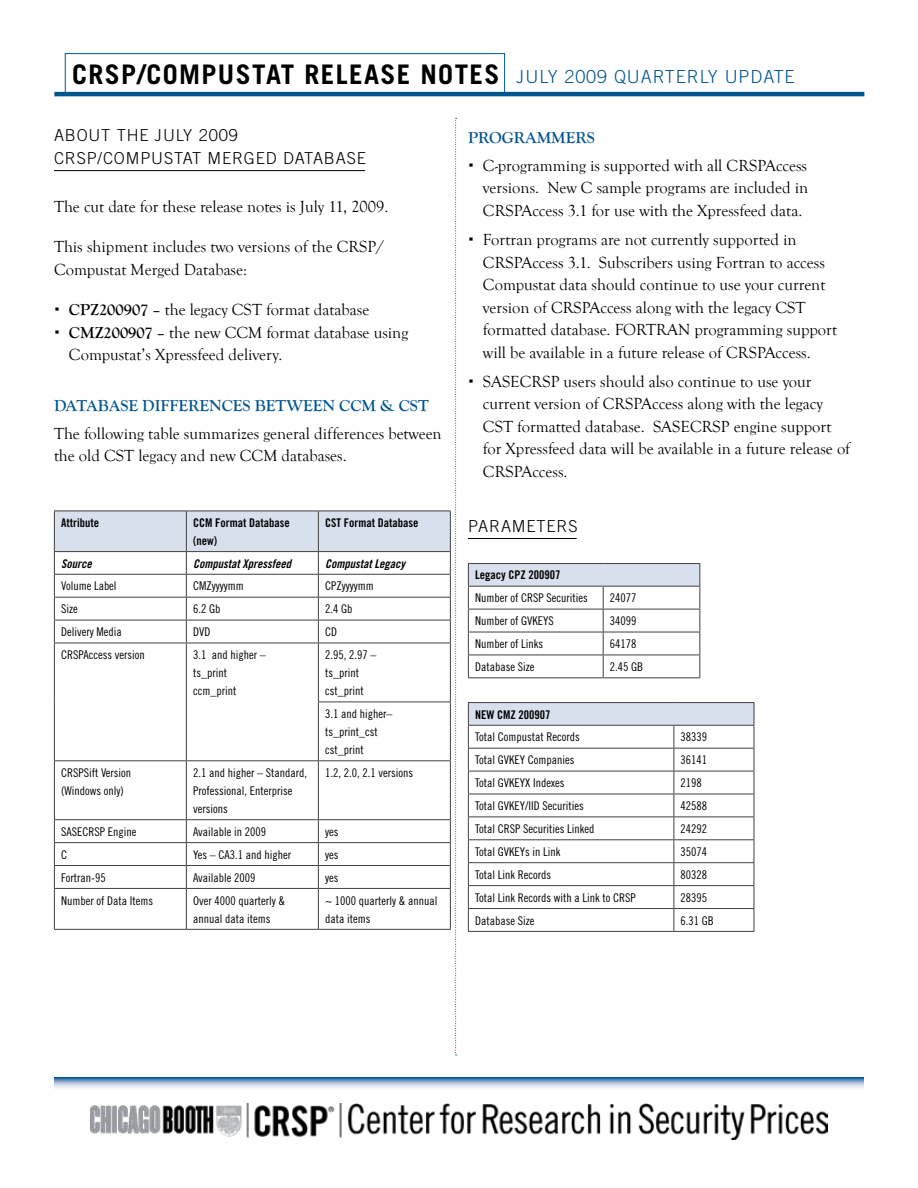
<style>
.page{position:relative;width:918px;height:1188px;background:#fff}
.page>*{position:absolute;margin:0;border:0;box-sizing:border-box;transform-origin:0 0}
.t1{font:700 27px "Trade Gothic";letter-spacing:.05em;color:#000}
.t2{font:16.5px/22.5px "Goudy Old Style T";color:#000}
.t3{font:300 16.5px/22.5px "Trade Gothic";letter-spacing:.05em;color:#000}
.t4{font:700 16.5px "Goudy Old Style T";color:#00558f}
.t5{font:12px/18px "Trade Gothic Cond Eighteen";color:#000}
.t6{font:12px/18px "Trade Gothic Bold Cond Twenty";color:#000}
.t7{font:12px "Trade Gothic Bold Cond Twenty Obl";color:#000}
.s1{font-weight:300;font-size:18px;color:#00558f}
.s2{font-weight:700}
</style>
<div class="page">
<svg style="left:54px;top:1077px;width:810px;height:11px;background:#92b0cf"></svg>
<div style="left:65px;top:53px;width:440px;height:41px;border:1px solid #00558f"></div>
<hr style="left:54px;top:92px;width:810px;height:4px;background:#00558f">
<img style="left:91px;top:1104px;width:737px;height:36px">
<hr style="left:468px;top:538px;width:109px;height:1px;background:#000">
<div style="left:468px;top:564px;width:232px;height:22px;background:#d9e0ed"></div>
<hr style="left:468px;top:563px;width:135px;height:1px;background:#414042">
<hr style="left:603px;top:563px;width:97px;height:1px;background:#414042">
<hr style="left:468px;top:586px;width:135px;height:1px;background:#414042">
<hr style="left:603px;top:586px;width:97px;height:1px;background:#414042">
<hr style="left:468px;top:609px;width:135px;height:1px;background:#414042">
<hr style="left:603px;top:609px;width:97px;height:1px;background:#414042">
<hr style="left:468px;top:632px;width:135px;height:1px;background:#414042">
<hr style="left:603px;top:632px;width:97px;height:1px;background:#414042">
<hr style="left:468px;top:655px;width:135px;height:1px;background:#414042">
<svg style="left:468px;top:564px;width:1px;height:113px"></svg>
<hr style="left:603px;top:655px;width:97px;height:1px;background:#414042">
<svg style="left:603px;top:587px;width:1px;height:90px"></svg>
<svg style="left:699px;top:564px;width:1px;height:113px"></svg>
<hr style="left:468px;top:677px;width:135px;height:1px;background:#414042">
<hr style="left:603px;top:677px;width:97px;height:1px;background:#414042">
<div style="left:468px;top:703px;width:286px;height:22px;background:#d9e0ed"></div>
<hr style="left:468px;top:771px;width:206px;height:1px;background:#414042">
<hr style="left:674px;top:771px;width:80px;height:1px;background:#414042">
<hr style="left:468px;top:794px;width:206px;height:1px;background:#414042">
<hr style="left:674px;top:794px;width:80px;height:1px;background:#414042">
<hr style="left:468px;top:817px;width:206px;height:1px;background:#414042">
<hr style="left:674px;top:817px;width:80px;height:1px;background:#414042">
<hr style="left:468px;top:839px;width:206px;height:1px;background:#414042">
<hr style="left:674px;top:839px;width:80px;height:1px;background:#414042">
<hr style="left:468px;top:862px;width:206px;height:1px;background:#414042">
<hr style="left:674px;top:862px;width:80px;height:1px;background:#414042">
<hr style="left:468px;top:885px;width:206px;height:1px;background:#414042">
<hr style="left:674px;top:885px;width:80px;height:1px;background:#414042">
<hr style="left:468px;top:908px;width:206px;height:1px;background:#414042">
<hr style="left:674px;top:908px;width:80px;height:1px;background:#414042">
<svg style="left:674px;top:726px;width:1px;height:205px"></svg>
<hr style="left:468px;top:931px;width:206px;height:1px;background:#414042">
<hr style="left:674px;top:931px;width:80px;height:1px;background:#414042">
<hr style="left:468px;top:748px;width:206px;height:1px;background:#414042">
<hr style="left:674px;top:748px;width:80px;height:1px;background:#414042">
<hr style="left:468px;top:702px;width:206px;height:1px;background:#414042">
<svg style="left:468px;top:703px;width:1px;height:228px"></svg>
<hr style="left:674px;top:702px;width:80px;height:1px;background:#414042">
<svg style="left:754px;top:703px;width:1px;height:228px"></svg>
<hr style="left:468px;top:725px;width:206px;height:1px;background:#414042">
<hr style="left:674px;top:725px;width:80px;height:1px;background:#414042">
<svg style="left:54px;top:118px;width:403px;height:937px"></svg>
<h1 class="t1" style="left:72px;top:58px;width:724px">CRSP/COMPUSTAT RELEASE NOTES <span class="s1">JULY 2009 QUARTERLY U PDATE</span></h1>
<p class="t3" style="left:54px;top:124px;width:313px">ABOUT THE JULY 2009<br>CRSP/COMPUSTAT M ERGED DATABASE</p>
<p class="t2" style="left:54px;top:195px;width:336px">The cut date for these release notes is July 11, 2009.</p>
<p class="t2" style="left:54px;top:236px;width:332px">This shipment includes two versions of the CRSP/<br>Compustat Merged Database:</p>
<p class="t2" style="left:69px;top:299px;width:341px"><span class="s2">CPZ200907</span> – the legacy CST format database<br><span class="s2">CMZ200907</span> – the new CCM format database using<br>Compustat’s Xpressfeed delivery.</p>
<p class="t4" style="left:54px;top:396px;width:367px">DATABASE DIFFERENCES BETWEEN CCM &amp; CST</p>
<p class="t2" style="left:54px;top:422px;width:389px">The following table summarizes general differences between the old CST legacy and new CCM databases.</p>
<p class="t6" style="left:61px;top:513px;width:39px">Attribute</p>
<p class="t6" style="left:193px;top:513px;width:98px">CCM Format Database (new)</p>
<p class="t6" style="left:325px;top:513px;width:95px">CST Format Database</p>
<p class="t7" style="left:61px;top:556px;width:32px">Source</p>
<p class="t7" style="left:193px;top:556px;width:99px">Compustat Xpressfeed</p>
<p class="t7" style="left:325px;top:556px;width:81px">Compustat Legacy</p>
<p class="t5" style="left:61px;top:577px;width:57px">Volume Label</p>
<p class="t5" style="left:193px;top:577px;width:52px">CMZyyyymm</p>
<p class="t5" style="left:325px;top:577px;width:50px">CPZyyyymm</p>
<p class="t5" style="left:61px;top:600px;width:18px">Size</p>
<p class="t5" style="left:193px;top:600px;width:29px">6.2 Gb</p>
<p class="t5" style="left:325px;top:600px;width:29px">2.4 Gb</p>
<p class="t5" style="left:61px;top:623px;width:62px">Delivery Media</p>
<p class="t5" style="left:193px;top:623px;width:19px">DVD</p>
<p class="t5" style="left:325px;top:623px;width:13px">CD</p>
<p class="t5" style="left:61px;top:646px;width:85px">CRSPAccess version</p>
<p class="t5" style="left:193px;top:646px;width:74px">3.1 and higher – ts_print ccm_print</p>
<p class="t5" style="left:325px;top:646px;width:53px">2.95, 2.97 – ts_print cst_print</p>
<p class="t5" style="left:325px;top:705px;width:69px">3.1 and higher– ts_print_cst cst_print</p>
<p class="t5" style="left:61px;top:764px;width:72px">CRSPSift Version (Windows only)</p>
<p class="t5" style="left:193px;top:764px;width:115px">2.1 and higher – Standard,<br>Professional, Enterprise versions</p>
<p class="t5" style="left:325px;top:764px;width:89px">1.2, 2.0, 2.1 versions</p>
<p class="t5" style="left:61px;top:822px;width:77px">SASECRSP Engine</p>
<p class="t5" style="left:193px;top:822px;width:75px">Available in 2009</p>
<p class="t5" style="left:325px;top:822px;width:15px">yes</p>
<p class="t5" style="left:61px;top:845px;width:7px">C</p>
<p class="t5" style="left:193px;top:845px;width:99px">Yes – CA3.1 and higher</p>
<p class="t5" style="left:325px;top:845px;width:15px">yes</p>
<p class="t5" style="left:61px;top:868px;width:46px">Fortran-95</p>
<p class="t5" style="left:193px;top:868px;width:64px">Available 2009</p>
<p class="t5" style="left:325px;top:868px;width:15px">yes</p>
<p class="t5" style="left:61px;top:891px;width:93px">Number of Data Items</p>
<p class="t5" style="left:193px;top:891px;width:93px">Over 4000 quarterly &amp; annual data items</p>
<p class="t5" style="left:325px;top:891px;width:114px">~ 1000 quarterly &amp; annual data items</p>
<p class="t4" style="left:468px;top:128px;width:129px">PROGRAMMERS</p>
<p class="t2" style="left:483px;top:155px;width:327px;text-align:justify">C-programming is supported with all CRSPAccess versions. New C sample programs are included in CRSPAccess 3.1 for use with the Xpressfeed data.</p>
<p class="t2" style="left:483px;top:229px;width:356px">Fortran programs are not currently supported in CRSPAccess 3.1. Subscribers using Fortran to access Compustat data should continue to use your current version of CRSPAccess along with the legacy CST formatted database. FORTRAN programming support will be available in a future release of CRSPAccess.</p>
<p class="t2" style="left:483px;top:371px;width:369px">SASECRSP users should also continue to use your current version of CRSPAccess along with the legacy CST formatted database. SASECRSP engine support for Xpressfeed data will be available in a future release of CRSPAccess.</p>
<p class="t3" style="left:468px;top:514px;width:110px">PARAMETERS</p>
<p class="t6" style="left:475px;top:566px;width:87px">Legacy CPZ 200907</p>
<p class="t5" style="left:475px;top:589px;width:114px">Number of CRSP Securities</p>
<p class="t5" style="left:610px;top:589px;width:28px">24077</p>
<p class="t5" style="left:475px;top:612px;width:80px">Number of GVKEYS</p>
<p class="t5" style="left:610px;top:612px;width:28px">34099</p>
<p class="t5" style="left:475px;top:635px;width:69px">Number of Links</p>
<p class="t5" style="left:610px;top:635px;width:28px">64178</p>
<p class="t5" style="left:475px;top:658px;width:61px">Database Size</p>
<p class="t5" style="left:610px;top:658px;width:35px">2.45 GB</p>
<p class="t6" style="left:475px;top:705px;width:77px">New CMZ 200907</p>
<p class="t5" style="left:475px;top:728px;width:106px">Total Compustat Records</p>
<p class="t5" style="left:681px;top:728px;width:28px">38339</p>
<p class="t5" style="left:475px;top:751px;width:101px">Total GVKEY Companies</p>
<p class="t5" style="left:681px;top:751px;width:28px">36141</p>
<p class="t5" style="left:475px;top:774px;width:91px">Total GVKEYX Indexes</p>
<p class="t5" style="left:681px;top:774px;width:23px">2198</p>
<p class="t5" style="left:475px;top:797px;width:110px">Total GVKEY/IID Securities</p>
<p class="t5" style="left:681px;top:797px;width:28px">42588</p>
<p class="t5" style="left:475px;top:820px;width:121px">Total CRSP Securities Linked</p>
<p class="t5" style="left:681px;top:820px;width:28px">24292</p>
<p class="t5" style="left:475px;top:843px;width:87px">Total GVKEYs in Link</p>
<p class="t5" style="left:681px;top:843px;width:28px">35074</p>
<p class="t5" style="left:475px;top:865px;width:77px">Total Link Records</p>
<p class="t5" style="left:681px;top:865px;width:28px">80328</p>
<p class="t5" style="left:475px;top:888px;width:162px">Total Link Records with a Link to CRSP</p>
<p class="t5" style="left:681px;top:888px;width:28px">28395</p>
<p class="t5" style="left:475px;top:911px;width:61px">Database Size</p>
<p class="t5" style="left:681px;top:911px;width:35px">6.31 GB</p>
</div>
